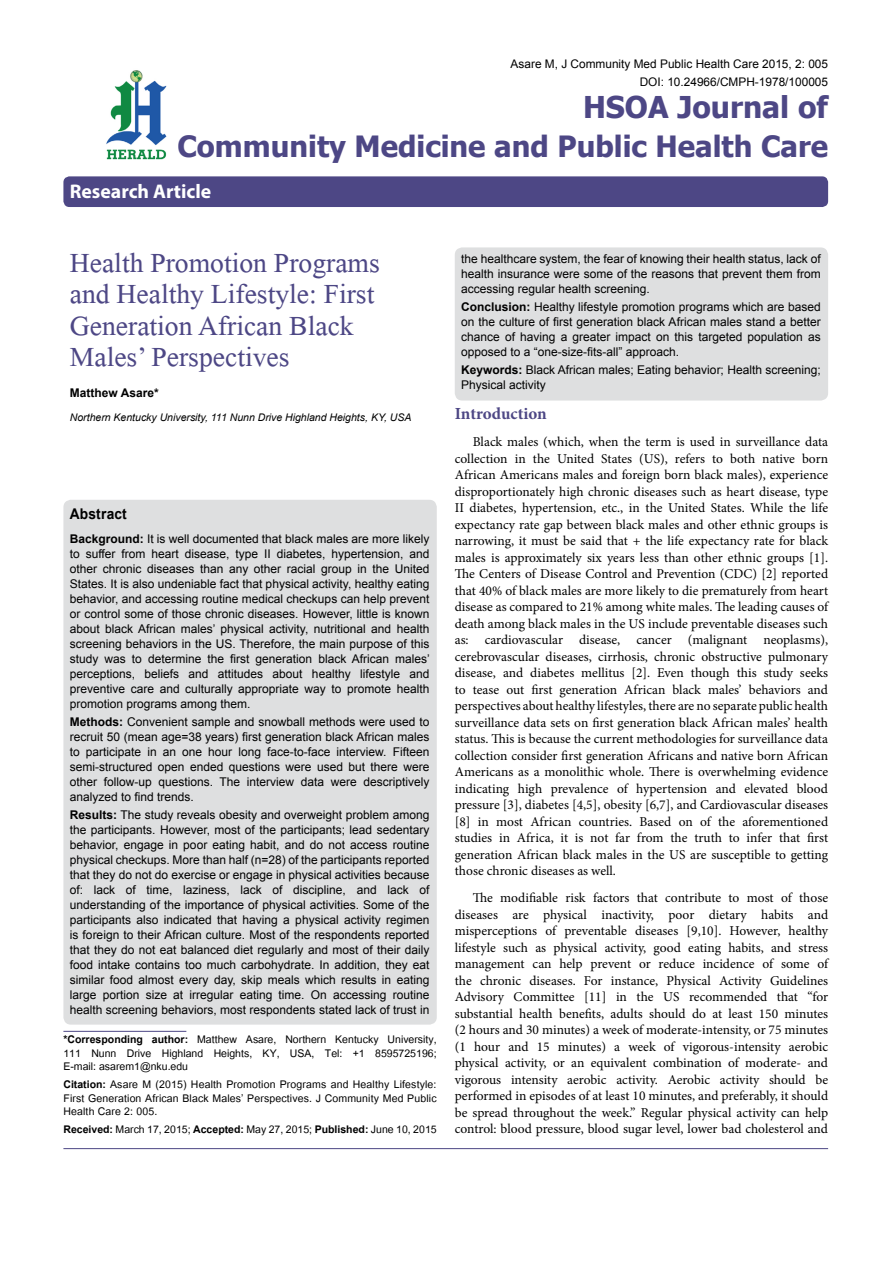
<style>
.page{position:relative;width:893px;height:1263px;background:#fff}
.page>*{position:absolute;margin:0;border:0;box-sizing:border-box;transform-origin:0 0}
.t1{font:41.25px/31.5px "Microsoft Himalaya";color:#4d4785}
.t2{font:700 30px "Tahoma";color:#4d4785}
.t3{font:700 29.25px "Tahoma";color:#4d4785}
.t4{font:700 19.8px "Myriad Hebrew";color:#fff}
.t5{font:700 16.95px "Minion Pro";letter-spacing:-.005em;color:#4d4785}
.t6{font:700 14.85px "Arial";letter-spacing:.015em;color:#000;scale:.93 1}
.t7{font:14.7px/13.5px "Utsaah";color:#000;text-align:justify}
.t8{font:13.5px/16.5px "Minion Pro";letter-spacing:-.005em;color:#000;text-align:justify}
.t9{font:12px/15px "Arial";color:#000;text-align:justify}
.t10{font:700 12px "Arial";color:#000}
.t11{font:11.85px/18px "Arial";color:#000;text-align:right}
.t12{font:italic 10.5px "Arial";color:#000}
.s1{font-weight:700}
</style>
<div class="page">
<div style="left:63px;top:176px;width:765px;height:31px;background:#4d4785;border-radius:6px"></div>
<hr style="left:63px;top:1031px;width:123px;height:1px;background:#4d4785">
<img style="left:106px;top:70px;width:61px;height:90px">
<hr style="left:63px;top:1148px;width:765px;height:1px;background:#4d4785">
<div style="left:63px;top:500px;width:374px;height:525px;background:#dedfe0;border-radius:8px"></div>
<div style="left:455px;top:247px;width:373px;height:154px;background:#dedfe0;border-radius:8px"></div>
<p class="t11" style="left:511px;top:55px;width:319px">Asare M, J Community Med Public Health Care 2015, 2: 005<br>DOI: 10.24966/CMPH-1978/100005</p>
<h2 class="t2" style="left:583px;top:86px;width:247px">HSOA Journal of</h2>
<h3 class="t3" style="left:177px;top:126px;width:652px">Community Medicine and Public Health Care</h3>
<h3 class="t4" style="left:70px;top:180px;width:143px">Research Article</h3>
<h1 class="t1" style="left:70px;top:242px;width:312px">Health Promotion Programs and Healthy Lifestyle: First<br>Generation African Black<br>Males’ Perspectives</h1>
<p class="t10" style="left:70px;top:385px;width:90px">Matthew Asare*</p>
<p class="t12" style="left:70px;top:411px;width:343px">Northern Kentucky University, 111 Nunn Drive Highland Heights, KY, USA</p>
<p class="t6" style="left:70px;top:504px;width:63px">Abstract</p>
<p class="t9" style="left:70px;top:531px;width:361px"><span class="s1">Background:</span> It is well documented that black males are more likely to suffer from heart disease, type II diabetes, hypertension, and other chronic diseases than any other racial group in the United States. It is also undeniable fact that physical activity, healthy eating behavior, and accessing routine medical checkups can help prevent or control some of those chronic diseases. However, little is known about black African males’ physical activity, nutritional and health screening behaviors in the US. Therefore, the main purpose of this study was to determine the first generation black African males’ perceptions, beliefs and attitudes about healthy lifestyle and preventive care and culturally appropriate way to promote health promotion programs among them.</p>
<p class="t9" style="left:70px;top:714px;width:361px"><span class="s1">Methods:</span> Convenient sample and snowball methods were used to recruit 50 (mean age=38 years) first generation black African males to participate in an one hour long face-to-face interview. Fifteen semi-structured open ended questions were used but there were other follow-up questions. The interview data were descriptively analyzed to find trends.</p>
<p class="t9" style="left:70px;top:807px;width:361px"><span class="s1">Results:</span> The study reveals obesity and overweight problem among the participants. However, most of the participants; lead sedentary behavior, engage in poor eating habit, and do not access routine physical checkups. More than half (n=28) of the participants reported that they do not do exercise or engage in physical activities because of: lack of time, laziness, lack of discipline, and lack of understanding of the importance of physical activities. Some of the participants also indicated that having a physical activity regimen is foreign to their African culture. Most of the respondents reported that they do not eat balanced diet regularly and most of their daily food intake contains too much carbohydrate. In addition, they eat similar food almost every day, skip meals which results in eating large portion size at irregular eating time. On accessing routine health screening behaviors, most respondents stated lack of trust in</p>
<p class="t7" style="left:63px;top:1034px;width:375px"><span class="s1">*Corresponding author:</span> Matthew Asare, Northern Kentucky University, 111 Nunn Drive Highland Heights, KY, USA, Tel: +1 8595725196; E-mail: asarem1@nku.edu</p>
<p class="t7" style="left:63px;top:1079px;width:375px"><span class="s1">Citation:</span> Asare M (2015) Health Promotion Programs and Healthy Lifestyle:<br>First Generation African Black Males’ Perspectives. J Community Med Public Health Care 2: 005.</p>
<p class="t7" style="left:63px;top:1124px;width:375px"><span class="s1">Received:</span> March 17, 2015; <span class="s1">Accepted:</span> May 27, 2015; <span class="s1">Published:</span> June 10, 2015</p>
<p class="t9" style="left:461px;top:251px;width:361px">the healthcare system, the fear of knowing their health status, lack of health insurance were some of the reasons that prevent them from accessing regular health screening.</p>
<p class="t9" style="left:461px;top:299px;width:361px"><span class="s1">Conclusion:</span> Healthy lifestyle promotion programs which are based on the culture of first generation black African males stand a better chance of having a greater impact on this targeted population as opposed to a “one-size-fits-all” approach.</p>
<p class="t9" style="left:461px;top:362px;width:361px"><span class="s1">Keywords:</span> Black African males; Eating behavior; Health screening;<br>Physical activity</p>
<p class="t5" style="left:455px;top:402px;width:94px">Introduction</p>
<p class="t8" style="left:455px;top:434px;width:375px;text-indent:18px">Black males (which, when the term is used in surveillance data collection in the United States (US), refers to both native born African Americans males and foreign born black males), experience disproportionately high chronic diseases such as heart disease, type II diabetes, hypertension, etc., in the United States. While the life expectancy rate gap between black males and other ethnic groups is narrowing, it must be said that + the life expectancy rate for black males is approximately six years less than other ethnic groups [1].<br>The Centers of Disease Control and Prevention (CDC) [2] reported that 40% of black males are more likely to die prematurely from heart disease as compared to 21% among white males. The leading causes of death among black males in the US include preventable diseases such as: cardiovascular disease, cancer (malignant neoplasms), cerebrovascular diseases, cirrhosis, chronic obstructive pulmonary disease, and diabetes mellitus [2]. Even though this study seeks to tease out first generation African black males’ behaviors and perspectives about healthy lifestyles, there are no separate public health surveillance data sets on first generation black African males’ health status. This is because the current methodologies for surveillance data collection consider first generation Africans and native born African Americans as a monolithic whole. There is overwhelming evidence indicating high prevalence of hypertension and elevated blood pressure [3], diabetes [4,5], obesity [6,7], and Cardiovascular diseases [8] in most African countries. Based on of the aforementioned studies in Africa, it is not far from the truth to infer that first generation African black males in the US are susceptible to getting those chronic diseases as well.</p>
<p class="t8" style="left:455px;top:890px;width:375px;text-indent:18px">The modifiable risk factors that contribute to most of those diseases are physical inactivity, poor dietary habits and misperceptions of preventable diseases [9,10]. However, healthy lifestyle such as physical activity, good eating habits, and stress management can help prevent or reduce incidence of some of the chronic diseases. For instance, Physical Activity Guidelines Advisory Committee [11] in the US recommended that “for substantial health benefits, adults should do at least 150 minutes (2 hours and 30 minutes) a week of moderate-intensity, or 75 minutes (1 hour and 15 minutes) a week of vigorous-intensity aerobic physical activity, or an equivalent combination of moderate- and vigorous intensity aerobic activity. Aerobic activity should be performed in episodes of at least 10 minutes, and preferably, it should be spread throughout the week.” Regular physical activity can help control: blood pressure, blood sugar level, lower bad cholesterol and</p>
</div>
